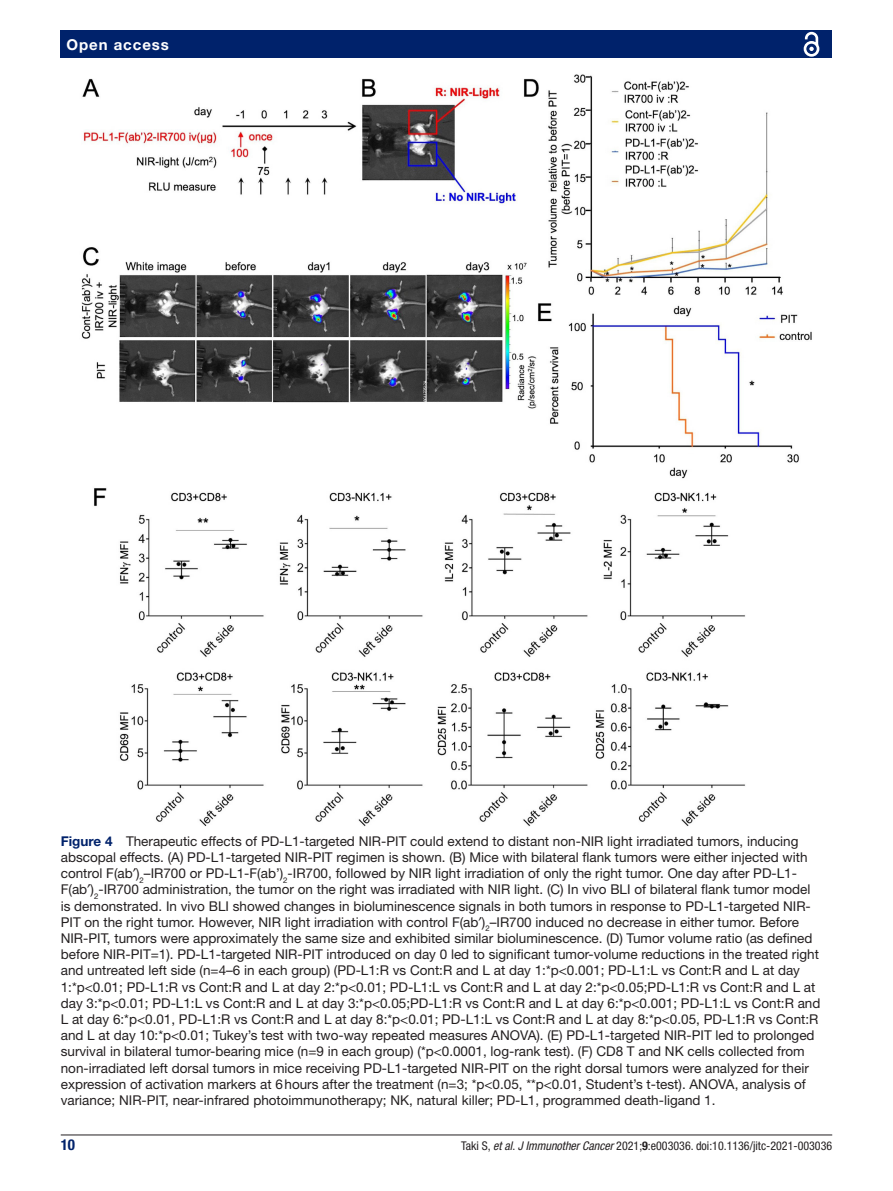
<style>
.page{position:relative;width:893px;height:1191px;background:#fff}
.page>*{position:absolute;margin:0;border:0;box-sizing:border-box;transform-origin:0 0}
.t1{font:700 15px "Helvetica Neue LT Std";letter-spacing:.065em;color:#fff}
.t2{font:700 condensed 15px "Helvetica Neue LT Std";color:#00226b}
.t3{font:13.5px/16.2px "Helvetica Neue LT Std";color:#231f20}
.t4{font:condensed 12px "Helvetica Neue LT Std";color:#231f20}
.s1{font-weight:700;color:#00226b}
.s2{font-style:italic}
.s3{font-weight:700}
</style>
<div class="page">
<hr style="left:61px;top:1134px;width:771px;height:1px;background:#231f20">
<div style="left:61px;top:31px;width:771px;height:27px;background:#00226b"></div>
<svg style="left:803px;top:31px;width:17px;height:26px"></svg>
<img style="left:81px;top:74px;width:731px;height:753px">
<p class="t1" style="left:66px;top:35px;width:104px">Open access</p>
<p class="t3" style="left:61px;top:832px;width:761px"><span class="s1">Figure 4</span> Therapeutic effects of PD-L1-targeted NIR-PIT could extend to distant non-NIR light irradiated tumors, inducing abscopal effects. (A) PD-L1-targeted NIR-PIT regimen is shown. (B) Mice with bilateral flank tumors were either injected with control F(ab )<sub>2</sub>–IR700 or PD-L1-F(ab’)<sub>2</sub>-IR700, followed by NIR light irradiation of only the right tumor. One day after PD-L1- F(ab )<sub>2</sub>-IR700 administration, the tumor on the right was irradiated with NIR light. (C) In vivo BLI of bilateral flank tumor model is demonstrated. In vivo BLI showed changes in bioluminescence signals in both tumors in response to PD-L1-targeted NIR-PIT on the right tumor. However, NIR light irradiation with control F(ab )<sub>2</sub>–IR700 induced no decrease in either tumor. Before NIR-PIT, tumors were approximately the same size and exhibited similar bioluminescence. (D) Tumor volume ratio (as defined before NIR-PIT=1). PD-L1-targeted NIR-PIT introduced on day 0 led to significant tumor-volume reductions in the treated right and untreated left side (n=4–6 in each group) (PD-L1:R vs Cont:R and L at day 1:*p&lt;0.001; PD-L1:L vs Cont:R and L at day 1:*p&lt;0.01; PD-L1:R vs Cont:R and L at day 2:*p&lt;0.01; PD-L1:L vs Cont:R and L at day 2:*p&lt;0.05;PD-L1:R vs Cont:R and L at day 3:*p&lt;0.01; PD-L1:L vs Cont:R and L at day 3:*p&lt;0.05;PD-L1:R vs Cont:R and L at day 6:*p&lt;0.001; PD-L1:L vs Cont:R and L at day 6:*p&lt;0.01, PD-L1:R vs Cont:R and L at day 8:*p&lt;0.01; PD-L1:L vs Cont:R and L at day 8:*p&lt;0.05, PD-L1:R vs Cont:R and L at day 10:*p&lt;0.01; Tukey’s test with two-way repeated measures ANOVA). (E) PD-L1-targeted NIR-PIT led to prolonged survival in bilateral tumor-bearing mice (n=9 in each group) (*p&lt;0.0001, log-rank test). (F) CD8 T and NK cells collected from non-irradiated left dorsal tumors in mice receiving PD-L1-targeted NIR-PIT on the right dorsal tumors were analyzed for their expression of activation markers at 6hours after the treatment (n=3; *p&lt;0.05, **p&lt;0.01, Student’s t-test). ANOVA, analysis of variance; NIR-PIT, near-infrared photoimmunotherapy; NK, natural killer; PD-L1, programmed death-ligand 1.</p>
<p class="t2" style="left:61px;top:1135px;width:16px">10</p>
<p class="t4" style="left:461px;top:1138px;width:372px">Taki S, <span class="s2">et al</span>. <span class="s2">J Immunother Cancer</span> 2021;<span class="s3">9</span>:e003036. doi:10.1136/jitc-2021-003036</p>
</div>
